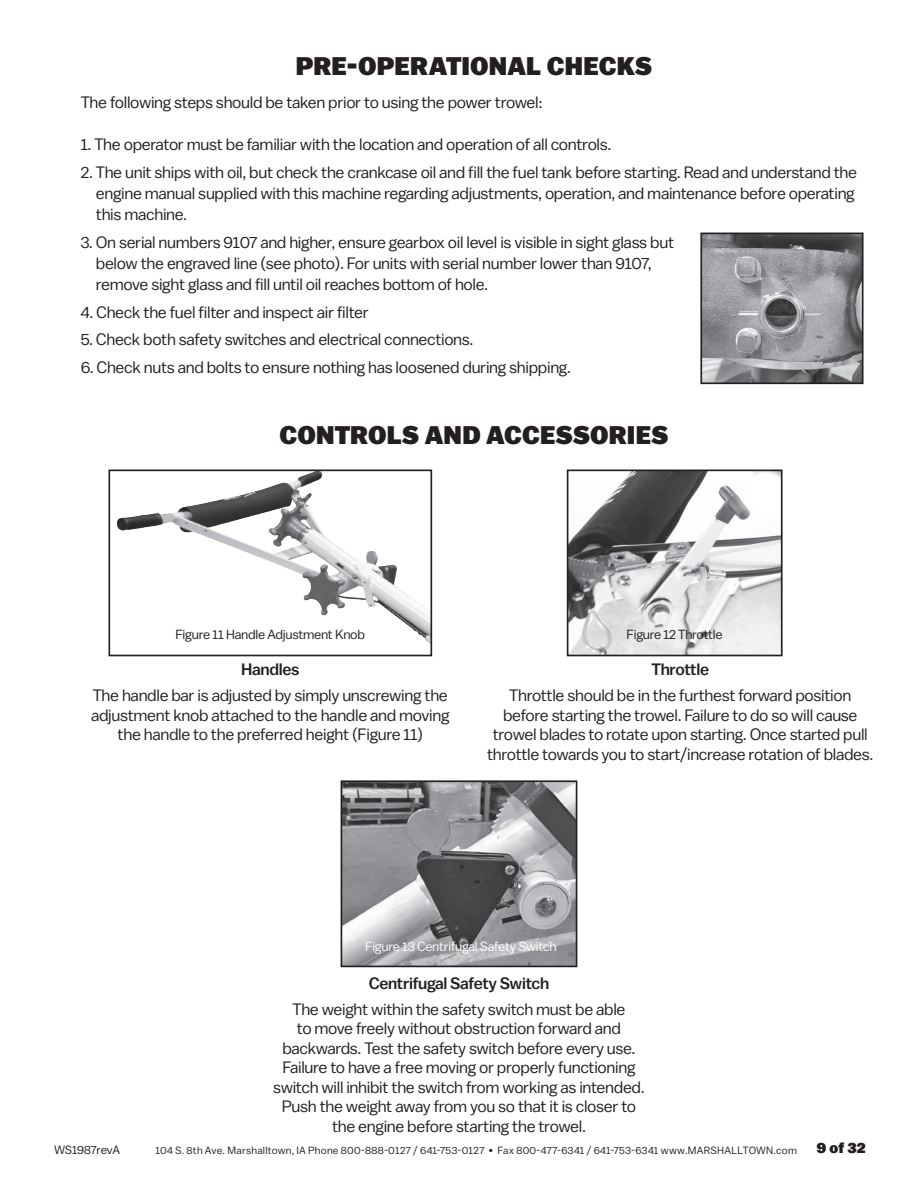
<style>
.page{position:relative;width:918px;height:1188px;background:#fff}
.page>*{position:absolute;margin:0;border:0;box-sizing:border-box;transform-origin:0 0}
.New_Header{font:900 25.5px "Balto";color:#231f20}
.Paragraph_Style_1{font:16.5px/19.5px "Balto";letter-spacing:-.02em;color:#231f20;text-align:center}
.Paragraph_Style_1-2{font:500 16.5px "Balto";letter-spacing:-.02em;color:#231f20}
.t1{font:900 15px "Balto";color:#231f20}
.Paragraph_Style_1-3{font:13.2px "Balto";letter-spacing:-.02em;color:#231f20}
.Paragraph_Style_1-4{font:13.2px "Balto";letter-spacing:-.02em;color:#fff}
.t2{font:12px "Balto";letter-spacing:-.01em;color:#231f20}
.t3{font:10.5px "Balto";letter-spacing:.025em;color:#231f20}
</style>
<div class="page">
<img style="left:344px;top:783px;width:230px;height:181px">
<div style="left:341px;top:780px;width:236px;height:187px;border:2px solid #231f20"></div>
<img style="left:570px;top:473px;width:210px;height:180px">
<div style="left:567px;top:470px;width:216px;height:186px;border:2px solid #231f20"></div>
<img style="left:703px;top:236px;width:158px;height:145px">
<div style="left:700px;top:233px;width:164px;height:151px;border:2px solid #231f20"></div>
<img style="left:117px;top:473px;width:312px;height:170px">
<div style="left:108px;top:470px;width:324px;height:186px;border:2px solid #231f20"></div>
<p class="New_Header" style="left:296px;top:50px;width:358px">PRE-OPERATIONAL CHECKS</p>
<p class="Paragraph_Style_1" style="left:81px;top:92px;width:463px">The following steps should be taken prior to using the power trowel:</p>
<p class="Paragraph_Style_1" style="left:81px;top:134px;width:532px">1. The operator must be familiar with the location and operation of all controls.</p>
<p class="Paragraph_Style_1" style="left:96px;top:161px;width:763px;line-height:21px;text-align:left;text-indent:-15px">2. The unit ships with oil, but check the crankcase oil and fill the fuel tank before starting. Read and understand the engine manual supplied with this machine regarding adjustments, operation, and maintenance before operating this machine.</p>
<p class="Paragraph_Style_1" style="left:96px;top:231px;width:580px;line-height:21px;text-align:left;text-indent:-15px">3. On serial numbers 9107 and higher, ensure gearbox oil level is visible in sight glass but below the engraved line (see photo). For units with serial number lower than 9107, remove sight glass and fill until oil reaches bottom of hole.</p>
<p class="Paragraph_Style_1" style="left:81px;top:302px;width:290px">4. Check the fuel filter and inspect air filter</p>
<p class="Paragraph_Style_1" style="left:81px;top:329px;width:394px">5. Check both safety switches and electrical connections.</p>
<p class="Paragraph_Style_1" style="left:81px;top:357px;width:492px">6. Check nuts and bolts to ensure nothing has loosened during shipping.</p>
<p class="New_Header" style="left:280px;top:420px;width:391px">CONTROLS AND ACCESSORIES</p>
<p class="Paragraph_Style_1-3" style="left:176px;top:626px;width:191px">Figure 11 Handle Adjustment Knob</p>
<p class="Paragraph_Style_1-3" style="left:627px;top:626px;width:98px">Figure 12 Throttle</p>
<p class="Paragraph_Style_1-2" style="left:241px;top:659px;width:60px">Handles</p>
<p class="Paragraph_Style_1" style="left:91px;top:685px;width:360px">The handle bar is adjusted by simply unscrewing the adjustment knob attached to the handle and moving the handle to the preferred height (Figure 11)</p>
<p class="Paragraph_Style_1-2" style="left:651px;top:659px;width:59px">Throttle</p>
<p class="Paragraph_Style_1" style="left:487px;top:685px;width:388px">Throttle should be in the furthest forward position before starting the trowel. Failure to do so will cause trowel blades to rotate upon starting. Once started pull throttle towards you to start/increase rotation of blades.</p>
<p class="Paragraph_Style_1-4" style="left:365px;top:939px;width:193px">Figure 13 Centrifugal Safety Switch</p>
<p class="Paragraph_Style_1-2" style="left:369px;top:973px;width:182px">Centrifugal Safety Switch</p>
<p class="Paragraph_Style_1" style="left:273px;top:999px;width:373px">The weight within the safety switch must be able<br>to move freely without obstruction forward and backwards. Test the safety switch before every use.<br>Failure to have a free moving or properly functioning switch will inhibit the switch from working as intended.<br>Push the weight away from you so that it is closer to the engine before starting the trowel.</p>
<p class="t2" style="left:54px;top:1142px;width:68px">WS1987revA</p>
<p class="t3" style="left:155px;top:1144px;width:643px">104 S. 8th Ave. Marshalltown, IA Phone 800-888-0127 / 641-753-0127 • Fax 800-477-6341 / 641-753-6341 www.MARSHALLTOWN.com</p>
<p class="t1" style="left:817px;top:1139px;width:51px">9 of 32</p>
</div>
